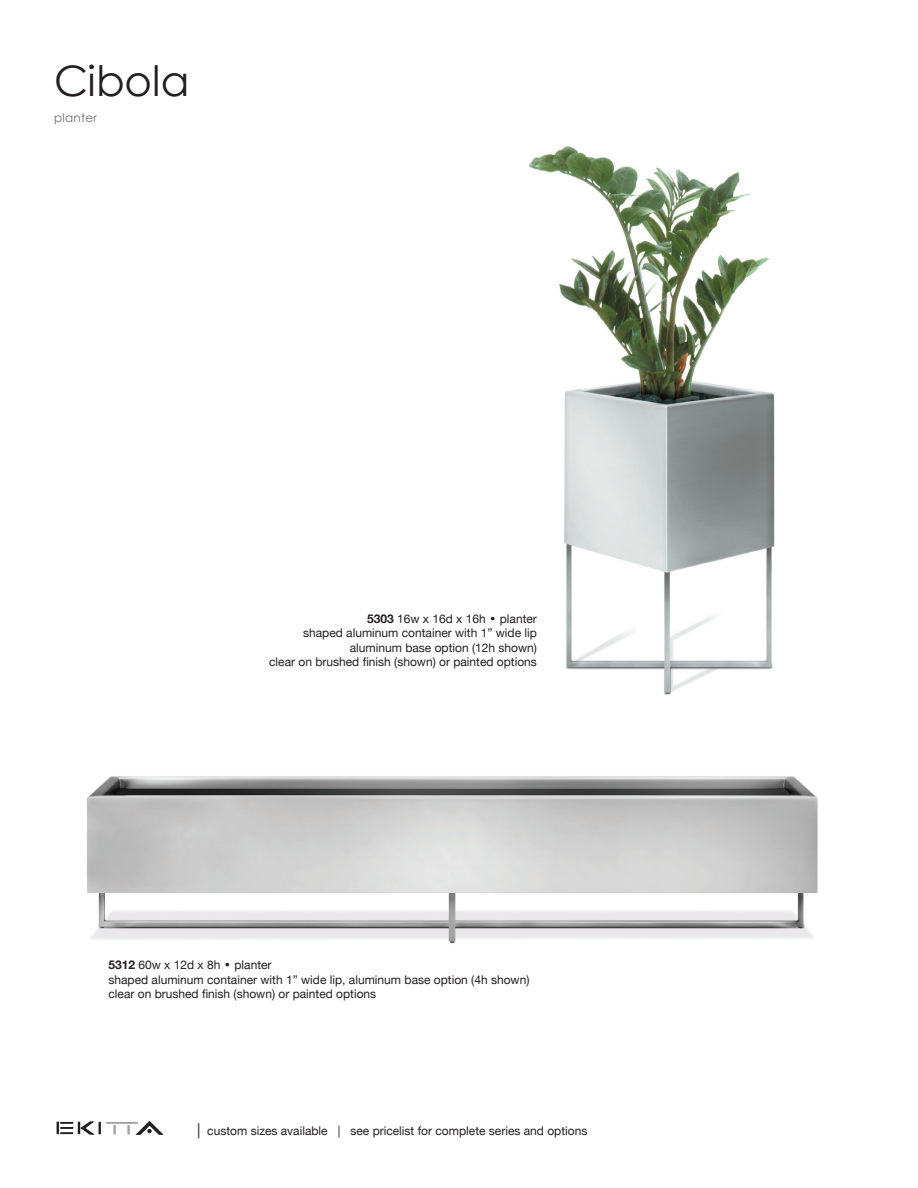
<style>
.page{position:relative;width:918px;height:1188px;background:#fff}
.page>*{position:absolute;margin:0;border:0;box-sizing:border-box;transform-origin:0 0}
.t1{font:42px "Century Gothic";color:#231f20}
.t2{font:12px/14.4px "Helvetica Neue";color:#231f20}
.t3{font:12px "Century Gothic";letter-spacing:.02em;color:#6c6d70}
.s1{font-weight:700}
.s2{font-family:"Century Gothic"}
.s3{font-size:15px}
</style>
<div class="page">
<svg style="left:127px;top:1125px;width:3px;height:9px"></svg>
<svg style="left:113px;top:1125px;width:3px;height:9px"></svg>
<hr style="left:106px;top:1122px;width:32px;height:2px;background:#a1a3a6">
<svg style="left:57px;top:1122px;width:44px;height:12px"></svg>
<svg style="left:136px;top:1121px;width:27px;height:14px"></svg>
<img style="left:528px;top:146px;width:247px;height:548px">
<img style="left:87px;top:776px;width:731px;height:168px">
<h1 class="t1" style="left:54px;top:55px;width:137px">Cibola</h1>
<p class="t3" style="left:54px;top:110px;width:45px">planter</p>
<p class="t2" style="left:269px;top:612px;width:269px;text-align:right"><span class="s1">5303</span> 16w x 16d x 16h <span class="s2">•</span> planter<br>shaped aluminum container with 1” wide lip aluminum base option (12h shown)<br>clear on brushed finish (shown) or painted options</p>
<p class="t2" style="left:108px;top:958px;width:423px"><span class="s1">5312</span> 60w x 12d x 8h <span class="s2">•</span> planter<br>shaped aluminum container with 1” wide lip, aluminum base option (4h shown) clear on brushed finish (shown) or painted options</p>
<p class="t2" style="left:197px;top:1124px;width:392px"><span class="s3">|</span> custom sizes available | see pricelist for complete series and options</p>
</div>
